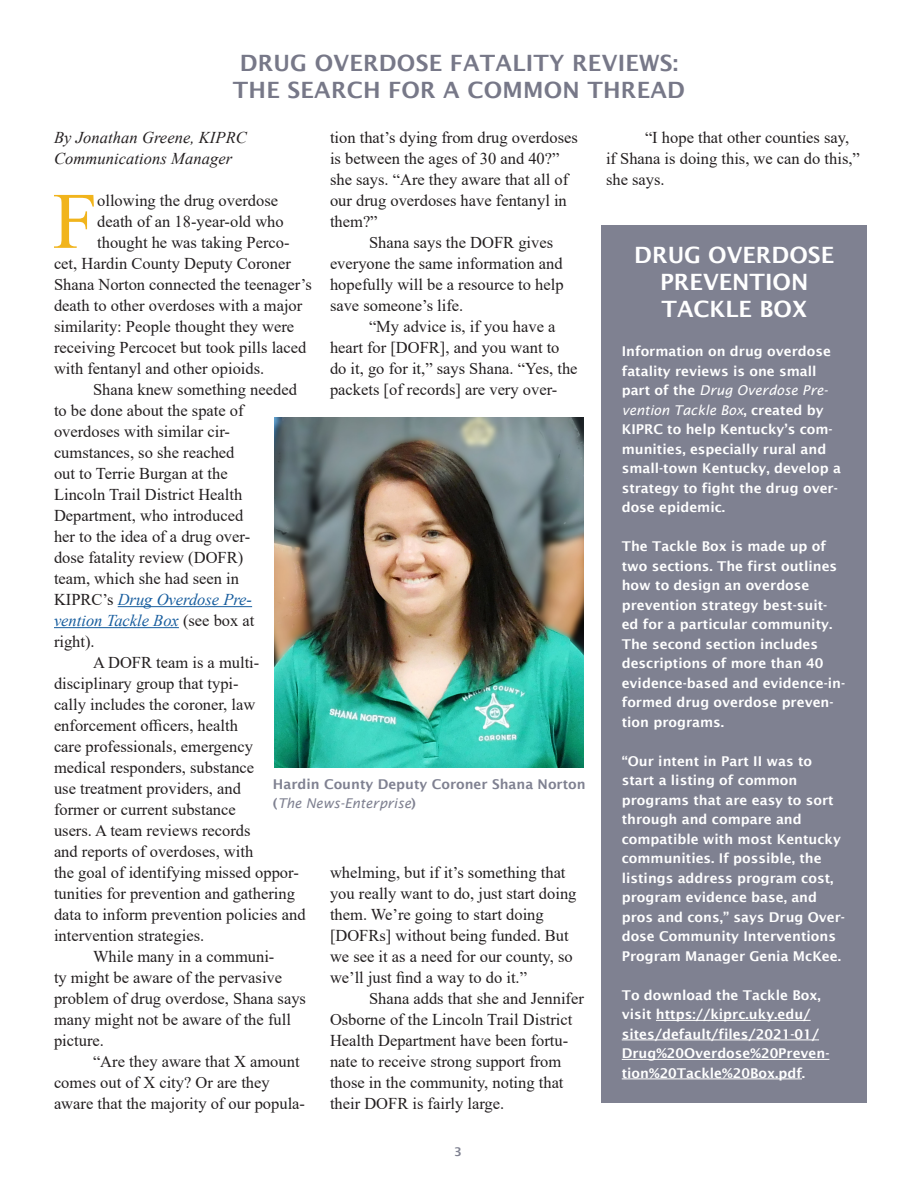
<style>
.page{position:relative;width:918px;height:1188px;background:#fff}
.page>*{position:absolute;margin:0;border:0;box-sizing:border-box;transform-origin:0 0}
.First_Para{font:79.95px "Times New Roman";color:#f1b41c}
.Headline{font:600 22.5px/27px "Lucida Sans";letter-spacing:.01em;color:#777888;text-align:center}
.Headline-2{font:600 22.5px/27px "Lucida Sans";color:#fff;text-align:center}
.regular_body_style{font:16.5px/21px "Times New Roman";color:#231f20}
.First_Para-2{font:16.5px "Times New Roman";color:#231f20}
.regular_body_style-2{font:italic 16.5px/21px "Times New Roman";letter-spacing:.005em;color:#231f20}
.t1{font:600 13.5px/19.5px "Lucida Sans";color:#fff}
.t2{font:600 13.5px/19.5px "Lucida Sans";color:#7f8191}
.t3{font:600 12px "Lucida Sans";color:#7f8191}
.s1{font-style:italic;color:#175d9e}
.s2{font-weight:400;font-style:italic}
</style>
<div class="page">
<hr style="left:118px;top:606px;width:134px;height:1px;background:#175d9e">
<hr style="left:54px;top:627px;width:125px;height:1px;background:#175d9e">
<img style="left:275px;top:418px;width:308px;height:350px">
<div style="left:602px;top:225px;width:265px;height:878px;background:#7f8191"></div>
<hr style="left:656px;top:1020px;width:155px;height:1px;background:#fff">
<hr style="left:622px;top:1040px;width:197px;height:1px;background:#fff">
<hr style="left:622px;top:1059px;width:207px;height:1px;background:#fff">
<hr style="left:622px;top:1079px;width:180px;height:1px;background:#fff">
<p class="Headline" style="left:233px;top:50px;width:454px">DRUG OVERDOSE FATALITY REVIEWS:<br>THE SEARCH FOR A COMMON THREAD</p>
<p class="regular_body_style" style="left:330px;top:126px;width:249px">tion that’s dying from drug overdoses is between the ages of 30 and 40?” she says. “Are they aware that all of our drug overdoses have fentanyl in them?”</p>
<p class="regular_body_style" style="left:330px;top:231px;width:235px;text-indent:39px">Shana says the DOFR gives everyone the same information and hopefully will be a resource to help save someone’s life.</p>
<p class="regular_body_style" style="left:330px;top:315px;width:249px;text-indent:39px">“My advice is, if you have a heart for [DOFR], and you want to do it, go for it,” says Shana. “Yes, the packets [of records] are very over-</p>
<p class="regular_body_style-2" style="left:54px;top:126px;width:194px">By Jonathan Greene, KIPRC<br>Communications Manager</p>
<p class="First_Para" style="left:53px;top:165px;width:46px">F</p>
<p class="First_Para-2" style="left:97px;top:189px;width:183px">ollowing the drug overdose</p>
<p class="First_Para-2" style="left:97px;top:210px;width:188px">death of an 18-year-old who</p>
<p class="First_Para-2" style="left:97px;top:231px;width:194px">thought he was taking Perco-</p>
<p class="First_Para-2" style="left:54px;top:252px;width:238px">cet, Hardin County Deputy Coroner</p>
<p class="First_Para-2" style="left:54px;top:273px;width:259px">Shana Norton connected the teenager’s</p>
<p class="First_Para-2" style="left:54px;top:294px;width:250px">death to other overdoses with a major</p>
<p class="First_Para-2" style="left:54px;top:315px;width:242px">similarity: People thought they were</p>
<p class="First_Para-2" style="left:54px;top:336px;width:254px">receiving Percocet but took pills laced</p>
<p class="First_Para-2" style="left:54px;top:357px;width:212px">with fentanyl and other opioids.</p>
<p class="regular_body_style" style="left:54px;top:378px;width:244px;text-indent:39px">Shana knew something needed to be done about the spate of overdoses with similar cir&shy;cumstances, so she reached<br>out to Terrie Burgan at the<br>Lincoln Trail District Health<br>Department, who introduced<br>her to the idea of a drug over-<br>dose fatality review (DOFR)<br>team, which she had seen in<br>KIPRC’s <span class="s1">Drug Overdose Pre&shy;vention Tackle Box</span> (see box at right).</p>
<p class="regular_body_style" style="left:54px;top:651px;width:253px;text-indent:39px">A DOFR team is a multi&shy;disciplinary group that typi-<br>cally includes the coroner, law enforcement officers, health<br>care professionals, emergency medical responders, substance<br>use treatment providers, and<br>former or current substance<br>users. A team reviews records<br>and reports of overdoses, with<br>the goal of identifying missed oppor&shy;tunities for prevention and gathering data to inform prevention policies and intervention strategies.</p>
<p class="regular_body_style" style="left:54px;top:945px;width:254px;text-indent:39px">While many in a communi-<br>ty might be aware of the pervasive problem of drug overdose, Shana says many might not be aware of the full picture.</p>
<p class="regular_body_style" style="left:54px;top:1050px;width:253px;text-indent:39px">“Are they aware that X amount comes out of X city? Or are they aware that the majority of our popula-</p>
<p class="t2" style="left:273px;top:774px;width:314px">Hardin County Deputy Coroner Shana Norton (<span class="s2">The News-Enterprise</span>)</p>
<p class="regular_body_style" style="left:330px;top:861px;width:248px">whelming, but if it’s something that you really want to do, just start doing them. We’re going to start doing [DOFRs] without being funded. But we see it as a need for our county, so we’ll just find a way to do it.”</p>
<p class="regular_body_style" style="left:330px;top:987px;width:255px;text-indent:39px">Shana adds that she and Jennifer Osborne of the Lincoln Trail District Health Department have been fortu&shy;nate to receive strong support from those in the community, noting that their DOFR is fairly large.</p>
<p class="t3" style="left:454px;top:1145px;width:9px">3</p>
<p class="regular_body_style" style="left:606px;top:126px;width:255px;text-indent:39px">“I hope that other counties say, if Shana is doing this, we can do this,” she says.</p>
<p class="Headline-2" style="left:634px;top:241px;width:201px">DRUG OVERDOSE<br>PREVENTION<br>TACKLE BOX</p>
<p class="t1" style="left:622px;top:341px;width:221px">Information on drug overdose fatality reviews is one small part of the <span class="s2">Drug Overdose Pre&shy;vention Tackle Box</span>, created by<br>KIPRC to help Kentucky’s com&shy;munities, especially rural and small-town Kentucky, develop a strategy to fight the drug over&shy;dose epidemic.</p>
<p class="t1" style="left:622px;top:536px;width:225px">The Tackle Box is made up of two sections. The first outlines how to design an overdose prevention strategy best-suit&shy;ed for a particular community.<br>The second section includes descriptions of more than 40 evidence-based and evidence-in&shy;formed drug overdose preven&shy;tion programs.</p>
<p class="t1" style="left:622px;top:751px;width:225px">“Our intent in Part II was to start a listing of common programs that are easy to sort through and compare and compatible with most Kentucky communities. If possible, the listings address program cost, program evidence base, and pros and cons,” says Drug Over&shy;dose Community Interventions<br>Program Manager Genia McKee.</p>
<p class="t1" style="left:622px;top:985px;width:209px">To download the Tackle Box, visit https://kiprc.uky.edu/ sites/default/files/2021-01/<br>Drug%20Overdose%20Preven&shy;tion%20Tackle%20Box.pdf.</p>
</div>
